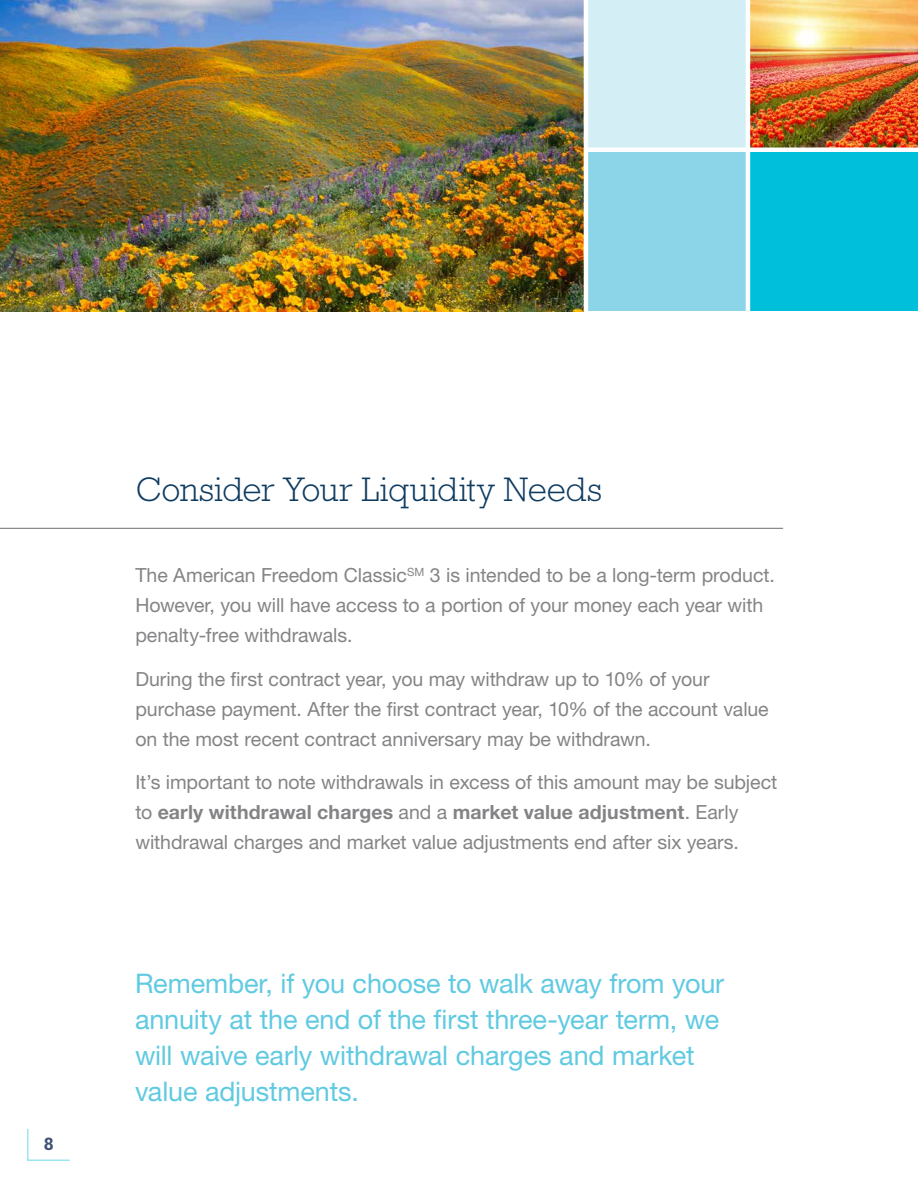
<style>
.page{position:relative;width:918px;height:1188px;background:#fff}
.page>*{position:absolute;margin:0;border:0;box-sizing:border-box;transform-origin:0 0}
.t1{font:300 34.5px "Rockwell Std";letter-spacing:-.005em;color:#0e3b60}
.t2{font:27px/36px "Helvetica Neue LT Std";letter-spacing:-.005em;color:#60cae1}
.t3{font:19.5px/30px "Helvetica Neue LT Std";letter-spacing:-.005em;color:#848487}
.t4{font:700 18px "Rockwell Std";color:#3e5375}
.s1{font-weight:700}
</style>
<div class="page">
<svg style="left:27px;top:1129px;width:43px;height:32px"></svg>
<hr style="left:0;top:528px;width:783px;height:1px;background:#6d6f73">
<div style="left:586px;top:0;width:161px;height:150px;background:#d4eef5"></div>
<div style="left:586px;top:150px;width:161px;height:161px;background:#8cd5e8"></div>
<img style="left:0;top:0;width:584px;height:311px">
<div style="left:747px;top:150px;width:171px;height:161px;background:#00bfdb"></div>
<img style="left:750px;top:0;width:168px;height:148px">
<hr style="left:584px;top:0;width:4px;height:331px;background:#fff">
<hr style="left:746px;top:0;width:4px;height:331px;background:#fff">
<hr style="left:585px;top:148px;width:333px;height:4px;background:#fff">
<p class="t4" style="left:44px;top:1133px;width:11px">8</p>
<h1 class="t1" style="left:135px;top:470px;width:469px">Consider Your Liquidity Needs</h1>
<p class="t3" style="left:135px;top:560px;width:641px">The American Freedom Classic<sup>SM</sup> 3 is intended to be a long-term product.<br>However, you will have access to a portion of your money each year with penalty-free withdrawals.</p>
<p class="t3" style="left:135px;top:664px;width:635px">During the first contract year, you may withdraw up to 10% of your purchase payment. After the first contract year, 10% of the account value on the most recent contract anniversary may be withdrawn.</p>
<p class="t3" style="left:135px;top:767px;width:643px">It’s important to note withdrawals in excess of this amount may be subject to <span class="s1">early withdrawal charges</span> and a <span class="s1">market value adjustment</span>. Early withdrawal charges and market value adjustments end after six years.</p>
<h2 class="t2" style="left:135px;top:965px;width:591px">Remember, if you choose to walk away from your annuity at the end of the first three-year term, we will waive early withdrawal charges and market value adjustments.</h2>
</div>
